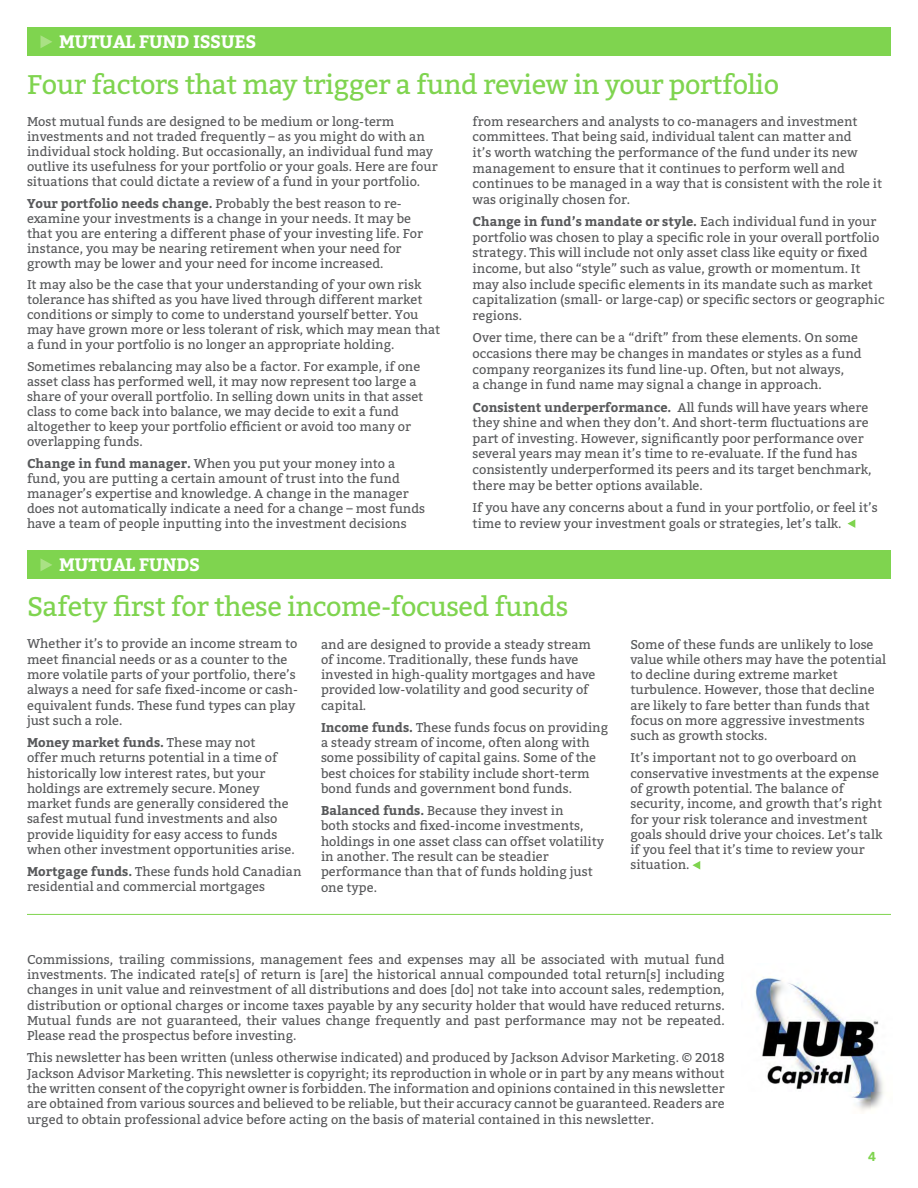
<style>
.page{position:relative;width:918px;height:1188px;background:#fff}
.page>*{position:absolute;margin:0;border:0;box-sizing:border-box;transform-origin:0 0}
.Subhead_Green{font:27px "Bitter";letter-spacing:-.02em;color:#7fd44f}
.t1{font:700 18px "Bitter";letter-spacing:-.02em;color:#fff}
.t2{font:12.75px/15.3px "Bitter";color:#57585a}
.t3{font:700 12.75px "Bitter";color:#7fd44f}
.s1{font-weight:700}
</style>
<div class="page">
<div style="left:27px;top:27px;width:864px;height:28px;background:#7fd44f"></div>
<div style="left:27px;top:550px;width:864px;height:28px;background:#7fd44f"></div>
<svg style="left:40px;top:35px;width:12px;height:13px"></svg>
<svg style="left:40px;top:558px;width:12px;height:13px"></svg>
<svg style="left:847px;top:519px;width:8px;height:9px"></svg>
<hr style="left:27px;top:914px;width:864px;height:1px;background:#7fd44f">
<svg style="left:692px;top:861px;width:8px;height:9px"></svg>
<img style="left:755px;top:977px;width:129px;height:134px">
<p class="t1" style="left:59px;top:28px;width:199px">MUTUAL FUND ISSUES</p>
<p class="Subhead_Green" style="left:27px;top:65px;width:754px">Four factors that may trigger a fund review in your portfolio</p>
<p class="t2" style="left:27px;top:113px;width:412px">Most mutual funds are designed to be medium or long-term investments and not traded frequently – as you might do with an individual stock holding. But occasionally, an individual fund may outlive its usefulness for your portfolio or your goals. Here are four situations that could dictate a review of a fund in your portfolio.</p>
<p class="t2" style="left:27px;top:195px;width:398px"><span class="s1">Your portfolio needs change.</span> Probably the best reason to re&shy;examine your investments is a change in your needs. It may be that you are entering a different phase of your investing life. For instance, you may be nearing retirement when your need for growth may be lower and your need for income increased.</p>
<p class="t2" style="left:27px;top:277px;width:415px">It may also be the case that your understanding of your own risk tolerance has shifted as you have lived through different market conditions or simply to come to understand yourself better. You may have grown more or less tolerant of risk, which may mean that a fund in your portfolio is no longer an appropriate holding.</p>
<p class="t2" style="left:27px;top:359px;width:398px">Sometimes rebalancing may also be a factor. For example, if one asset class has performed well, it may now represent too large a share of your overall portfolio. In selling down units in that asset class to come back into balance, we may decide to exit a fund altogether to keep your portfolio efficient or avoid too many or overlapping funds.</p>
<p class="t2" style="left:27px;top:455px;width:400px"><span class="s1">Change in fund manager.</span> When you put your money into a fund, you are putting a certain amount of trust into the fund manager’s expertise and knowledge. A change in the manager does not automatically indicate a need for a change – most funds have a team of people inputting into the investment decisions</p>
<p class="t1" style="left:59px;top:551px;width:142px">MUTUAL FUNDS</p>
<p class="t2" style="left:473px;top:113px;width:411px">from researchers and analysts to co-managers and investment committees. That being said, individual talent can matter and<br>it’s worth watching the performance of the fund under its new management to ensure that it continues to perform well and continues to be managed in a way that is consistent with the role it was originally chosen for.</p>
<p class="t2" style="left:473px;top:214px;width:413px"><span class="s1">Change in fund’s mandate or style.</span> Each individual fund in your portfolio was chosen to play a specific role in your overall portfolio strategy. This will include not only asset class like equity or fixed income, but also “style” such as value, growth or momentum. It may also include specific elements in its mandate such as market capitalization (small- or large-cap) or specific sectors or geographic regions.</p>
<p class="t2" style="left:473px;top:330px;width:391px">Over time, there can be a “drift” from these elements. On some occasions there may be changes in mandates or styles as a fund company reorganizes its fund line-up. Often, but not always,<br>a change in fund name may signal a change in approach.</p>
<p class="t2" style="left:473px;top:399px;width:400px"><span class="s1">Consistent underperformance.</span> All funds will have years where they shine and when they don’t. And short-term fluctuations are part of investing. However, significantly poor performance over several years may mean it’s time to re-evaluate. If the fund has consistently underperformed its peers and its target benchmark, there may be better options available.</p>
<p class="t2" style="left:473px;top:499px;width:407px">If you have any concerns about a fund in your portfolio, or feel it’s time to review your investment goals or strategies, let’s talk.</p>
<p class="Subhead_Green" style="left:27px;top:587px;width:543px">Safety first for these income-focused funds</p>
<p class="t2" style="left:27px;top:636px;width:272px">Whether it’s to provide an income stream to meet financial needs or as a counter to the more volatile parts of your portfolio, there’s always a need for safe fixed-income or cash&shy;equivalent funds. These fund types can play just such a role.</p>
<p class="t2" style="left:27px;top:734px;width:269px"><span class="s1">Money market funds.</span> These may not<br>offer much returns potential in a time of historically low interest rates, but your holdings are extremely secure. Money market funds are generally considered the safest mutual fund investments and also provide liquidity for easy access to funds when other investment opportunities arise.</p>
<p class="t2" style="left:27px;top:864px;width:276px"><span class="s1">Mortgage funds.</span> These funds hold Canadian residential and commercial mortgages</p>
<p class="t2" style="left:321px;top:636px;width:276px">and are designed to provide a steady stream of income. Traditionally, these funds have invested in high-quality mortgages and have provided low-volatility and good security of capital.</p>
<p class="t2" style="left:321px;top:719px;width:289px"><span class="s1">Income funds.</span> These funds focus on providing a steady stream of income, often along with some possibility of capital gains. Some of the best choices for stability include short-term bond funds and government bond funds.</p>
<p class="t2" style="left:321px;top:802px;width:285px"><span class="s1">Balanced funds.</span> Because they invest in<br>both stocks and fixed-income investments, holdings in one asset class can offset volatility in another. The result can be steadier performance than that of funds holding just one type.</p>
<p class="t2" style="left:630px;top:636px;width:257px">Some of these funds are unlikely to lose value while others may have the potential to decline during extreme market turbulence. However, those that decline are likely to fare better than funds that focus on more aggressive investments such as growth stocks.</p>
<p class="t2" style="left:630px;top:750px;width:254px">It’s important not to go overboard on conservative investments at the expense of growth potential. The balance of security, income, and growth that’s right for your risk tolerance and investment goals should drive your choices. Let’s talk if you feel that it’s time to review your situation.</p>
<p class="t2" style="left:27px;top:951px;width:699px;text-align:justify">Commissions, trailing commissions, management fees and expenses may all be associated with mutual fund investments. The indicated rate[s] of return is [are] the historical annual compounded total return[s] including changes in unit value and reinvestment of all distributions and does [do] not take into account sales, redemption, distribution or optional charges or income taxes payable by any security holder that would have reduced returns.<br>Mutual funds are not guaranteed, their values change frequently and past performance may not be repeated.<br>Please read the prospectus before investing.</p>
<p class="t2" style="left:27px;top:1050px;width:699px;text-align:justify">This newsletter has been written (unless otherwise indicated) and produced by Jackson Advisor Marketing. © 2018<br>Jackson Advisor Marketing. This newsletter is copyright; its reproduction in whole or in part by any means without the written consent of the copyright owner is forbidden. The information and opinions contained in this newsletter are obtained from various sources and believed to be reliable, but their accuracy cannot be guaranteed. Readers are urged to obtain professional advice before acting on the basis of material contained in this newsletter.</p>
<p class="t3" style="left:868px;top:1147px;width:9px">4</p>
</div>
